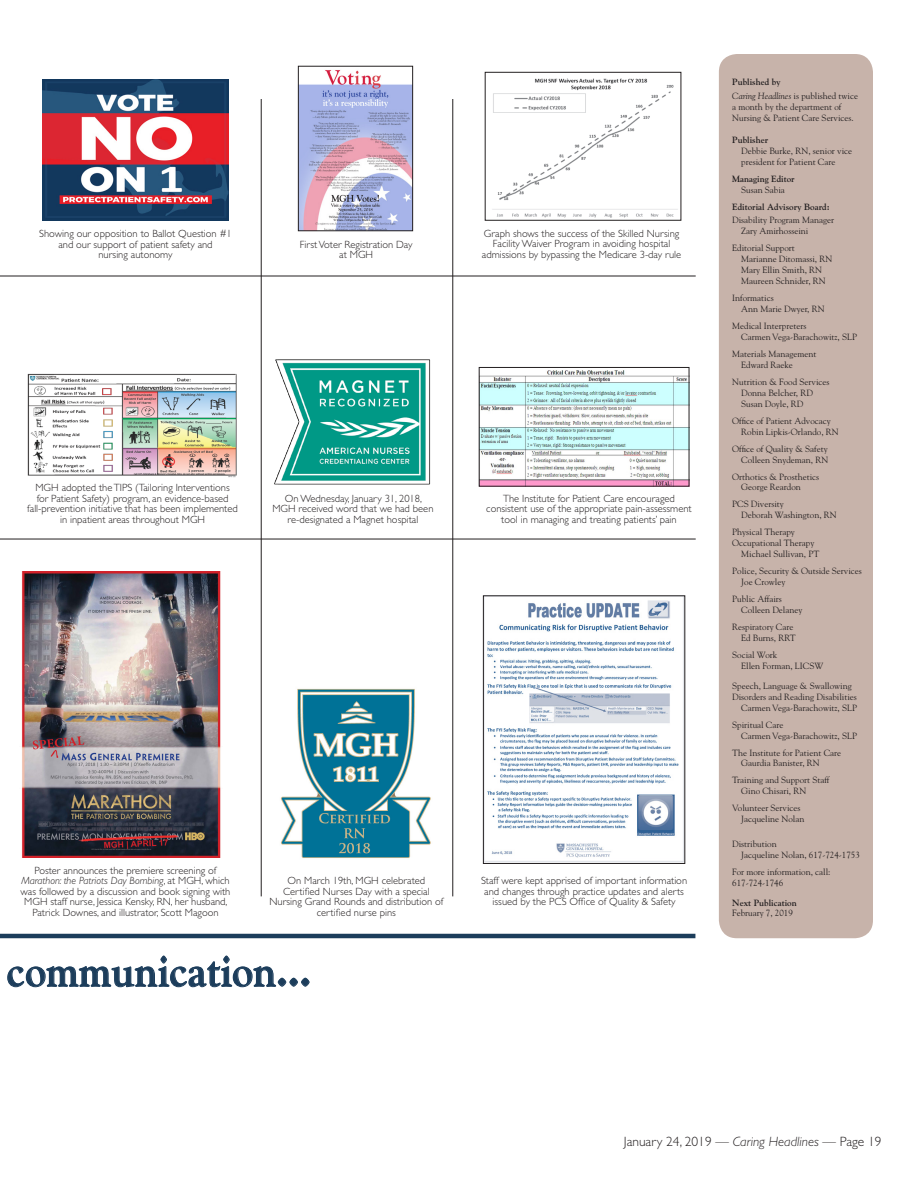
<style>
.page{position:relative;width:918px;height:1188px;background:#fff}
.page>*{position:absolute;margin:0;border:0;box-sizing:border-box;transform-origin:0 0}
.t1{font:700 45px "Goudy Std";color:#1c3d5b;scale:.93 1}
.t2{font:300 13.5px "Gill Sans Std";color:#231f20}
.AR---GRAPHIC_CAPTION{font:300 10.5px/10.5px "Gill Sans Std";color:#231f20;text-align:center}
.t3{font:9px/10.9px "Goudy Std";color:#231f20}
.t4{font:700 9px "Goudy Std";color:#231f20}
.s1{font-style:italic}
</style>
<div class="page">
<img style="left:27px;top:373px;width:210px;height:105px">
<div style="left:719px;top:54px;width:154px;height:884px;background:#c7b3aa;border-radius:18px"></div>
<hr style="left:0;top:934px;width:695px;height:4px;background:#1c3d5b">
<hr style="left:0;top:276px;width:696px;height:1px;background:#231f20">
<hr style="left:0;top:539px;width:696px;height:1px;background:#231f20">
<hr style="left:261px;top:99px;width:1px;height:797px;background:#231f20">
<hr style="left:453px;top:99px;width:1px;height:797px;background:#231f20">
<img style="left:300px;top:70px;width:111px;height:159px">
<div style="left:298px;top:66px;width:115px;height:165px;border:1px solid #231f20"></div>
<img style="left:492px;top:78px;width:186px;height:140px">
<img style="left:280px;top:688px;width:151px;height:170px">
<img style="left:274px;top:359px;width:157px;height:126px">
<img style="left:21px;top:572px;width:200px;height:286px">
<img style="left:481px;top:370px;width:206px;height:114px">
<div style="left:479px;top:367px;width:210px;height:119px;border:1px solid #231f20"></div>
<img style="left:485px;top:600px;width:198px;height:262px">
<div style="left:483px;top:596px;width:202px;height:268px;border:1px solid #231f20"></div>
<img style="left:42px;top:80px;width:187px;height:140px">
<svg style="left:7px;top:955px;width:269px;height:32px"></svg>
<div style="left:278px;top:978px;width:8px;height:8px;border:1px solid #1c3d5b;border-radius:50%"></div>
<div style="left:290px;top:978px;width:7px;height:8px;border:1px solid #1c3d5b;border-radius:50%"></div>
<div style="left:302px;top:978px;width:7px;height:8px;border:1px solid #1c3d5b;border-radius:50%"></div>
<p class="AR---GRAPHIC_CAPTION" style="left:39px;top:228px;width:194px">Showing our opposition to Ballot Question #1 and our support of patient safety and<br>nursing autonomy</p>
<p class="AR---GRAPHIC_CAPTION" style="left:482px;top:228px;width:201px">Graph shows the success of the Skilled Nursing<br>Facility Waiver Program in avoiding hospital admissions by bypassing the Medicare 3-day rule</p>
<p class="AR---GRAPHIC_CAPTION" style="left:300px;top:239px;width:114px">First Voter Registration Day at MGH</p>
<p class="AR---GRAPHIC_CAPTION" style="left:27px;top:483px;width:212px">MGH adopted the TIPS (Tailoring Interventions<br>for Patient Safety) program, an evidence-based fall-prevention initiative that has been implemented</p>
<p class="AR---GRAPHIC_CAPTION" style="left:60px;top:514px;width:147px">in inpatient areas throughout MGH</p>
<p class="AR---GRAPHIC_CAPTION" style="left:272px;top:493px;width:163px">On Wednesday, January 31, 2018,<br>MGH received word that we had been re-designated a Magnet hospital</p>
<p class="AR---GRAPHIC_CAPTION" style="left:486px;top:493px;width:207px">The Institute for Patient Care encouraged consistent use of the appropriate pain-assessment tool in managing and treating patients’ pain</p>
<p class="AR---GRAPHIC_CAPTION" style="left:21px;top:865px;width:211px">Poster announces the premiere screening of <span class="s1">Marathon: the Patriots Day Bombing</span>, at MGH, which was followed by a discussion and book signing with MGH staff nurse, Jessica Kensky, RN, her husband, Patrick Downes, and illustrator, Scott Magoon</p>
<p class="AR---GRAPHIC_CAPTION" style="left:287px;top:875px;width:139px">On March 19th, MGH celebrated</p>
<p class="AR---GRAPHIC_CAPTION" style="left:283px;top:886px;width:148px">Certified Nurses Day with a special</p>
<p class="AR---GRAPHIC_CAPTION" style="left:269px;top:896px;width:175px">Nursing Grand Rounds and distribution of certified nurse pins</p>
<h1 class="t1" style="left:7px;top:944px;width:329px">communication...</h1>
<p class="AR---GRAPHIC_CAPTION" style="left:481px;top:875px;width:208px">Staff were kept apprised of important information and changes through practice updates and alerts issued by the PCS Office of Quality &amp; Safety</p>
<p class="t4" style="left:732px;top:76px;width:50px">Published by</p>
<p class="t3" style="left:732px;top:91px;width:127px"><span class="s1">Caring Headlines</span> is published twice a month by the department of<br>Nursing &amp; Patient Care Services.</p>
<p class="t4" style="left:732px;top:134px;width:38px">Publisher</p>
<p class="t3" style="left:741px;top:145px;width:112px">Debbie Burke, RN, senior vice president for Patient Care</p>
<p class="t4" style="left:732px;top:173px;width:64px">Managing Editor</p>
<p class="t3" style="left:741px;top:184px;width:45px">Susan Sabia</p>
<p class="t4" style="left:732px;top:201px;width:99px">Editorial Advisory Board:</p>
<p class="t3" style="left:732px;top:215px;width:103px">Disability Program Manager</p>
<p class="t3" style="left:741px;top:226px;width:69px">Zary Amirhosseini</p>
<p class="t3" style="left:732px;top:243px;width:64px">Editorial Support</p>
<p class="t3" style="left:741px;top:254px;width:93px">Marianne Ditomassi, RN</p>
<p class="t3" style="left:741px;top:265px;width:83px">Mary Ellin Smith, RN</p>
<p class="t3" style="left:741px;top:276px;width:86px">Maureen Schnider, RN</p>
<p class="t3" style="left:732px;top:292px;width:43px">Informatics</p>
<p class="t3" style="left:741px;top:303px;width:85px">Ann Marie Dwyer, RN</p>
<p class="t3" style="left:732px;top:320px;width:76px">Medical Interpreters</p>
<p class="t3" style="left:741px;top:331px;width:117px">Carmen Vega-Barachowitz, SLP</p>
<p class="t3" style="left:732px;top:348px;width:86px">Materials Management</p>
<p class="t3" style="left:741px;top:359px;width:53px">Edward Raeke</p>
<p class="t3" style="left:732px;top:376px;width:99px">Nutrition &amp; Food Services</p>
<p class="t3" style="left:741px;top:387px;width:73px">Donna Belcher, RD</p>
<p class="t3" style="left:741px;top:398px;width:64px">Susan Doyle, RD</p>
<p class="t3" style="left:732px;top:415px;width:100px">Office of Patient Advocacy</p>
<p class="t3" style="left:741px;top:426px;width:99px">Robin Lipkis-Orlando, RN</p>
<p class="t3" style="left:732px;top:443px;width:97px">Office of Quality &amp; Safety</p>
<p class="t3" style="left:741px;top:454px;width:89px">Colleen Snydeman, RN</p>
<p class="t3" style="left:732px;top:471px;width:88px">Orthotics &amp; Prosthetics</p>
<p class="t3" style="left:741px;top:482px;width:61px">George Reardon</p>
<p class="t3" style="left:732px;top:499px;width:53px">PCS Diversity</p>
<p class="t3" style="left:741px;top:510px;width:97px">Deborah Washington, RN</p>
<p class="t3" style="left:732px;top:527px;width:64px">Physical Therapy</p>
<p class="t3" style="left:732px;top:538px;width:84px">Occupational Therapy</p>
<p class="t3" style="left:741px;top:549px;width:80px">Michael Sullivan, PT</p>
<p class="t3" style="left:732px;top:565px;width:131px">Police, Security &amp; Outside Services</p>
<p class="t3" style="left:741px;top:576px;width:46px">Joe Crowley</p>
<p class="t3" style="left:732px;top:593px;width:51px">Public Affairs</p>
<p class="t3" style="left:741px;top:604px;width:63px">Colleen Delaney</p>
<p class="t3" style="left:732px;top:621px;width:63px">Respiratory Care</p>
<p class="t3" style="left:741px;top:632px;width:56px">Ed Burns, RRT</p>
<p class="t3" style="left:732px;top:649px;width:47px">Social Work</p>
<p class="t3" style="left:741px;top:660px;width:84px">Ellen Forman, LICSW</p>
<p class="t3" style="left:732px;top:680px;width:126px">Speech, Language &amp; Swallowing<br>Disorders and Reading Disabilities</p>
<p class="t3" style="left:741px;top:702px;width:117px">Carmen Vega-Barachowitz, SLP</p>
<p class="t3" style="left:732px;top:719px;width:53px">Spiritual Care</p>
<p class="t3" style="left:741px;top:730px;width:117px">Carmen Vega-Barachowitz, SLP</p>
<p class="t3" style="left:732px;top:747px;width:110px">The Institute for Patient Care</p>
<p class="t3" style="left:741px;top:758px;width:80px">Gaurdia Banister, RN</p>
<p class="t3" style="left:732px;top:775px;width:99px">Training and Support Staff</p>
<p class="t3" style="left:741px;top:786px;width:67px">Gino Chisari, RN</p>
<p class="t3" style="left:732px;top:803px;width:70px">Volunteer Services</p>
<p class="t3" style="left:741px;top:814px;width:65px">Jacqueline Nolan</p>
<p class="t3" style="left:732px;top:838px;width:46px">Distribution</p>
<p class="t3" style="left:741px;top:849px;width:120px">Jacqueline Nolan, 617-724-1753</p>
<p class="t3" style="left:732px;top:866px;width:100px">For more information, call:</p>
<p class="t3" style="left:732px;top:877px;width:52px">617-724-1746</p>
<p class="t4" style="left:732px;top:897px;width:66px">Next Publication</p>
<p class="t3" style="left:732px;top:908px;width:62px">February 7, 2019</p>
<h2 class="t2" style="left:624px;top:1134px;width:259px">January 24, 2019 — <span class="s1">Caring Headlines</span> — Page 19</h2>
</div>
